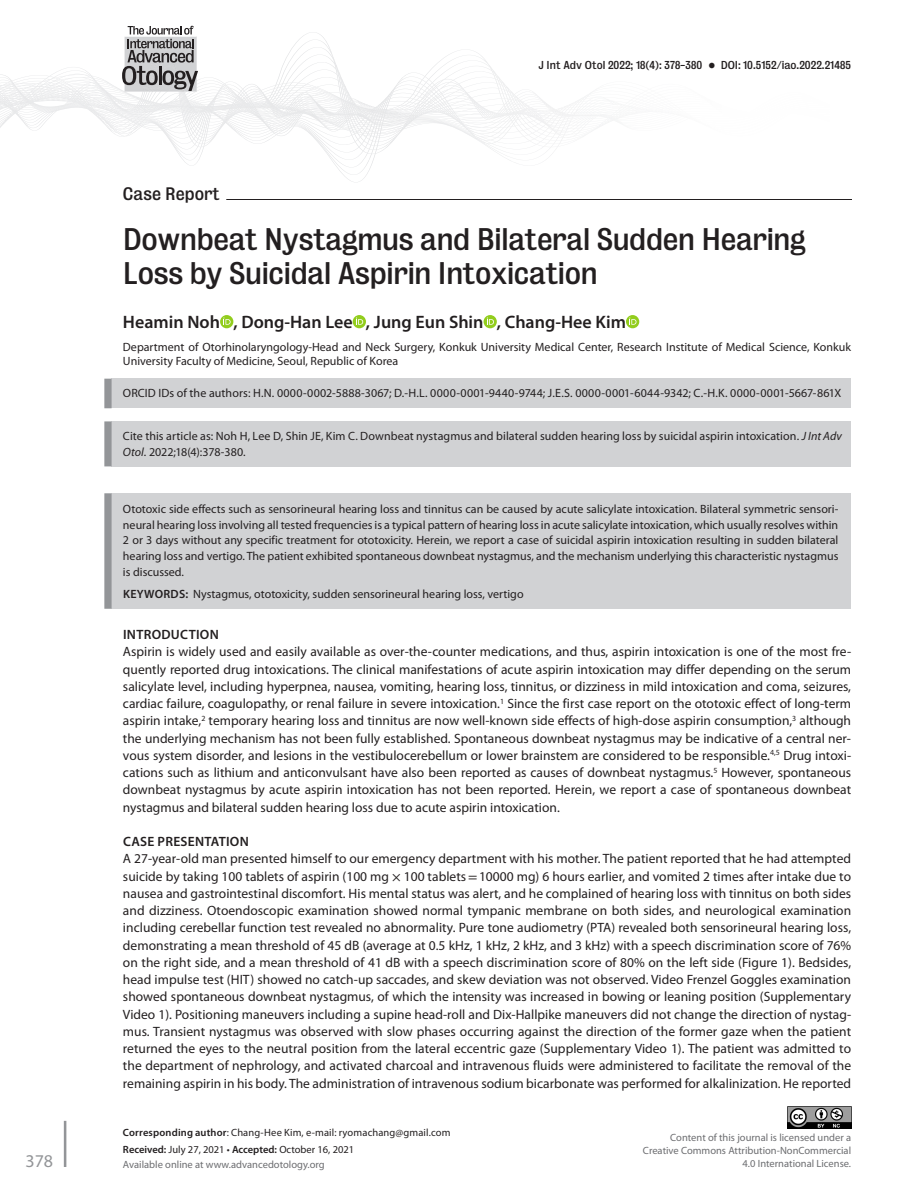
<style>
.page{position:relative;width:915px;height:1191px;background:#fff}
.page>*{position:absolute;margin:0;border:0;box-sizing:border-box;transform-origin:0 0}
.t1{font:28.5px/34.2px "Bureau Grotesque Five Three";letter-spacing:-.01em;color:#231f20}
.t2{font:600 18px "Myriad Pro";color:#231f20}
.t3{font:18px "Myriad Pro";color:#939598}
.t4{font:16.5px "Bureau Grotesque Five Three";color:#231f20}
.t5{font:13.5px/17.2px "Myriad Pro";color:#231f20;text-align:justify}
.t6{font:600 13.5px "Myriad Pro";letter-spacing:.02em;color:#231f20}
.t7{font:12px/15.8px "Myriad Pro";color:#231f20}
.t8{font:10.5px/12.8px "Myriad Pro";color:#6c6d70;text-align:right}
.t9{font:10.5px/17px "Myriad Pro";letter-spacing:.01em;color:#231f20}
.t10{font:10.5px "Bureau Grotesque Five Three";color:#231f20}
.s1{font-style:italic}
.s2{font-weight:600}
.s3{font-family:"STIX General"}
</style>
<div class="page">
<svg style="left:0;top:25px;width:613px;height:140px"></svg>
<hr style="left:64px;top:1120px;width:2px;height:47px;background:#939598">
<hr style="left:123px;top:199px;width:727px;height:1px;background:#231f20">
<hr style="left:123px;top:199px;width:103px;height:1px;background:#fff">
<div style="left:111px;top:379px;width:739px;height:29px;background:#d1d2d4"></div>
<div style="left:104px;top:379px;width:7px;height:29px;background:#939598"></div>
<div style="left:111px;top:421px;width:739px;height:45px;background:#d1d2d4"></div>
<div style="left:104px;top:421px;width:7px;height:45px;background:#939598"></div>
<div style="left:111px;top:493px;width:739px;height:116px;background:#d1d2d4"></div>
<div style="left:104px;top:493px;width:7px;height:116px;background:#939598"></div>
<svg style="left:220px;top:315px;width:13px;height:13px"></svg>
<svg style="left:223px;top:317px;width:7px;height:8px"></svg>
<svg style="left:352px;top:315px;width:14px;height:13px"></svg>
<svg style="left:356px;top:317px;width:7px;height:8px"></svg>
<svg style="left:483px;top:315px;width:13px;height:13px"></svg>
<svg style="left:486px;top:317px;width:8px;height:8px"></svg>
<svg style="left:625px;top:315px;width:14px;height:13px"></svg>
<svg style="left:629px;top:317px;width:7px;height:8px"></svg>
<img style="left:787px;top:1106px;width:63px;height:22px">
<h2 class="t3" style="left:25px;top:1149px;width:29px">378</h2>
<p class="t10" style="left:538px;top:59px;width:178px">J Int Adv Otol 2022; 18(4): 378-380 •</p>
<p class="t10" style="left:720px;top:59px;width:132px">DOI: 10.5152/iao.2022.21485</p>
<p class="t4" style="left:123px;top:184px;width:98px">Case Report</p>
<h1 class="t1" style="left:123px;top:222px;width:684px">Downbeat Nystagmus and Bilateral Sudden Hearing<br>Loss by Suicidal Aspirin Intoxication</h1>
<h2 class="t2" style="left:123px;top:311px;width:504px">Heamin Noh , Dong-Han Lee , Jung Eun Shin , Chang-Hee Kim</h2>
<p class="t7" style="left:123px;top:339px;width:729px;line-height:14.4px">Department of Otorhinolaryngology-Head and Neck Surgery, Konkuk University Medical Center, Research Institute of Medical Science, Konkuk<br>University Faculty of Medicine, Seoul, Republic of Korea</p>
<p class="t7" style="left:123px;top:385px;width:719px">ORCID IDs of the authors: H.N. 0000-0002-5888-3067; D.-H.L. 0000-0001-9440-9744; J.E.S. 0000-0001-6044-9342; C.-H.K. 0000-0001-5667-861X</p>
<p class="t7" style="left:123px;top:428px;width:720px">Cite this article as: Noh H, Lee D, Shin JE, Kim C. Downbeat nystagmus and bilateral sudden hearing loss by suicidal aspirin intoxication. <span class="s1">J Int Adv<br>Otol.</span> 2022;18(4):378-380.</p>
<p class="t7" style="left:123px;top:501px;width:716px;text-align:justify">Ototoxic side effects such as sensorineural hearing loss and tinnitus can be caused by acute salicylate intoxication. Bilateral symmetric sensori&shy;neural hearing loss involving all tested frequencies is a typical pattern of hearing loss in acute salicylate intoxication, which usually resolves within 2 or 3 days without any specific treatment for ototoxicity. Herein, we report a case of suicidal aspirin intoxication resulting in sudden bilateral hearing loss and vertigo. The patient exhibited spontaneous downbeat nystagmus, and the mechanism underlying this characteristic nystagmus is discussed.</p>
<p class="t7" style="left:123px;top:586px;width:402px"><span class="s2">KEYWORDS:</span> Nystagmus, ototoxicity, sudden sensorineural hearing loss, vertigo</p>
<p class="t6" style="left:123px;top:626px;width:97px">INTRODUCTION</p>
<p class="t5" style="left:123px;top:643px;width:729px">Aspirin is widely used and easily available as over-the-counter medications, and thus, aspirin intoxication is one of the most fre&shy;quently reported drug intoxications. The clinical manifestations of acute aspirin intoxication may differ depending on the serum salicylate level, including hyperpnea, nausea, vomiting, hearing loss, tinnitus, or dizziness in mild intoxication and coma, seizures, cardiac failure, coagulopathy, or renal failure in severe intoxication.<sup>1</sup> Since the first case report on the ototoxic effect of long-term aspirin intake,<sup>2</sup> temporary hearing loss and tinnitus are now well-known side effects of high-dose aspirin consumption,<sup>3</sup> although the underlying mechanism has not been fully established. Spontaneous downbeat nystagmus may be indicative of a central ner&shy;vous system disorder, and lesions in the vestibulocerebellum or lower brainstem are considered to be responsible.<sup>4,5</sup> Drug intoxi&shy;cations such as lithium and anticonvulsant have also been reported as causes of downbeat nystagmus.<sup>5</sup> However, spontaneous downbeat nystagmus by acute aspirin intoxication has not been reported. Herein, we report a case of spontaneous downbeat nystagmus and bilateral sudden hearing loss due to acute aspirin intoxication.</p>
<p class="t6" style="left:123px;top:833px;width:127px">CASE PRESENTATION</p>
<p class="t5" style="left:123px;top:850px;width:729px">A 27-year-old man presented himself to our emergency department with his mother. The patient reported that he had attempted suicide by taking 100 tablets of aspirin (100 mg <span class="s3">×</span> 100 tablets<span class="s3">=</span>10000 mg) 6 hours earlier, and vomited 2 times after intake due to nausea and gastrointestinal discomfort. His mental status was alert, and he complained of hearing loss with tinnitus on both sides and dizziness. Otoendoscopic examination showed normal tympanic membrane on both sides, and neurological examination including cerebellar function test revealed no abnormality. Pure tone audiometry (PTA) revealed both sensorineural hearing loss, demonstrating a mean threshold of 45 dB (average at 0.5 kHz, 1 kHz, 2 kHz, and 3 kHz) with a speech discrimination score of 76% on the right side, and a mean threshold of 41 dB with a speech discrimination score of 80% on the left side (Figure 1). Bedsides, head impulse test (HIT) showed no catch-up saccades, and skew deviation was not observed. Video Frenzel Goggles examination showed spontaneous downbeat nystagmus, of which the intensity was increased in bowing or leaning position (Supplementary Video 1). Positioning maneuvers including a supine head-roll and Dix-Hallpike maneuvers did not change the direction of nystag&shy;mus. Transient nystagmus was observed with slow phases occurring against the direction of the former gaze when the patient returned the eyes to the neutral position from the lateral eccentric gaze (Supplementary Video 1). The patient was admitted to the department of nephrology, and activated charcoal and intravenous fluids were administered to facilitate the removal of the remaining aspirin in his body. The administration of intravenous sodium bicarbonate was performed for alkalinization. He reported</p>
<p class="t9" style="left:123px;top:1124px;width:329px"><span class="s2">Corresponding author</span>: Chang-Hee Kim, e-mail: ryomachang@gmail.com<br><span class="s2">Received:</span> July 27, 2021 • <span class="s2">Accepted:</span> October 16, 2021</p>
<p class="t8" style="left:123px;top:1158px;width:203px">Available online at www.advancedotology.org</p>
<p class="t8" style="left:642px;top:1131px;width:210px">Content of this journal is licensed under a<br>Creative Commons Attribution-NonCommercial<br>4.0 International License.</p>
</div>
